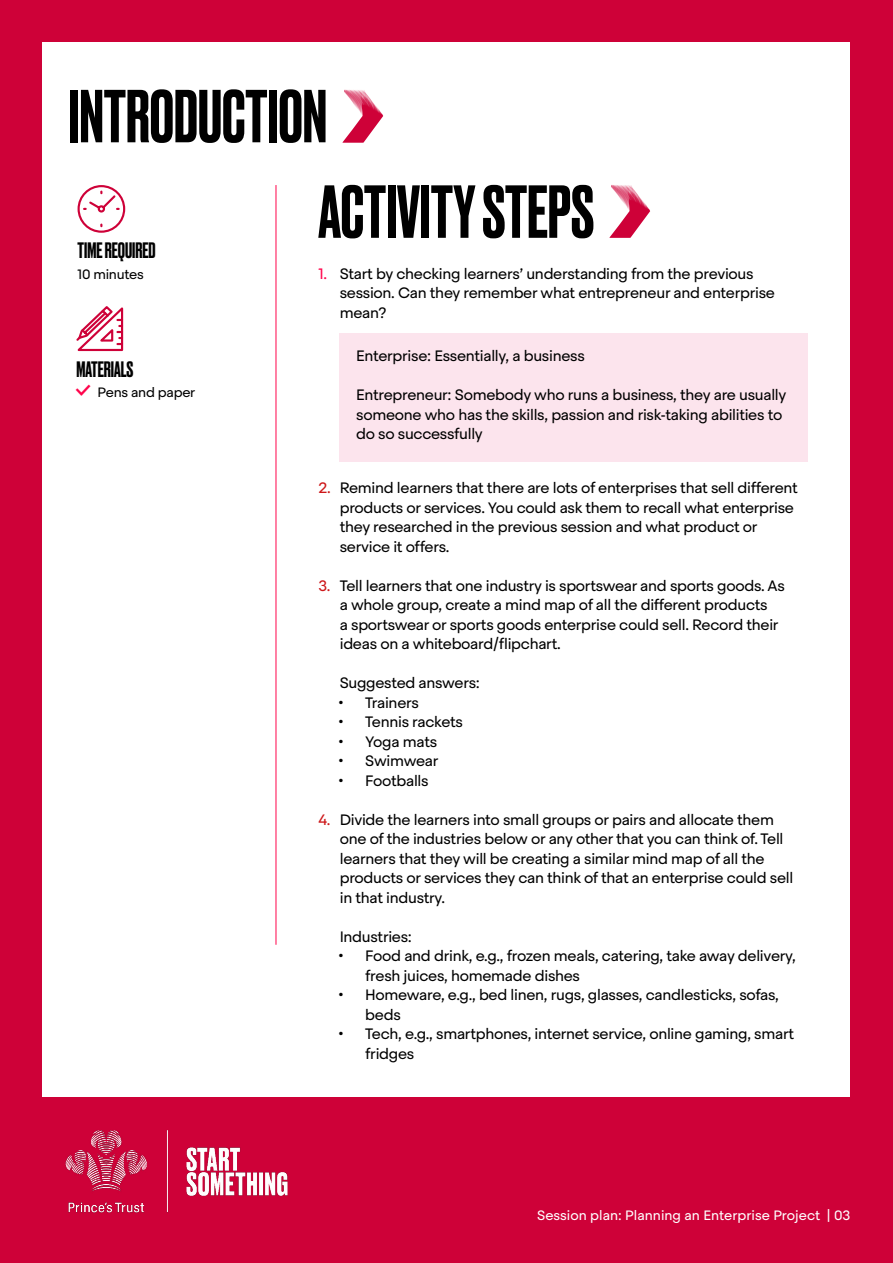
<style>
.page{position:relative;width:893px;height:1263px;background:#fff}
.page>*{position:absolute;margin:0;border:0;box-sizing:border-box;transform-origin:0 0}
.t1{font:500 70.5px "Druk";color:#000}
.t2{font:500 21px "Druk";color:#000}
.t3{font:15px/19.5px "Steradian";letter-spacing:-.02em;color:#000}
.t4{font:13.5px "Steradian";color:#fff}
.t5{font:13.5px "Steradian";letter-spacing:-.02em;color:#000}
.s1{color:#ff034b}
.s2{color:#cd1719}
</style>
<div class="page">
<div style="left:0;top:1px;width:893px;height:1262px;background:#ce0138"></div>
<div style="left:43px;top:43px;width:807px;height:1054px;background:#fff"></div>
<svg style="left:342px;top:90px;width:41px;height:53px"></svg>
<svg style="left:609px;top:185px;width:41px;height:53px"></svg>
<hr style="left:276px;top:185px;width:1px;height:760px;background:#ff034b">
<svg style="left:77px;top:185px;width:49px;height:48px"></svg>
<svg style="left:76px;top:306px;width:48px;height:46px"></svg>
<img style="left:65px;top:1130px;width:223px;height:83px">
<div style="left:339px;top:333px;width:469px;height:128px;background:#fce4ed"></div>
<h1 class="t1" style="left:69px;top:68px;width:260px">INTRODUCTION</h1>
<h2 class="t2" style="left:78px;top:236px;width:80px">TIME REQUIRED</h2>
<p class="t5" style="left:78px;top:266px;width:68px">10 minutes</p>
<h2 class="t2" style="left:76px;top:354px;width:59px">MATERIALS</h2>
<p class="t5" style="left:98px;top:384px;width:99px">Pens and paper</p>
<h1 class="t1" style="left:318px;top:163px;width:277px">ACTIVITY STEPS</h1>
<p class="t3" style="left:340px;top:264px;width:437px;text-indent:-21px"><span class="s1">1.</span> Start by checking learners’ understanding from the previous session. Can they remember what entrepreneur and enterprise mean?</p>
<p class="t3" style="left:356px;top:346px;width:230px">Enterprise: Essentially, a business</p>
<p class="t3" style="left:356px;top:385px;width:432px">Entrepreneur: Somebody who runs a business, they are usually someone who has the skills, passion and risk-taking abilities to do so successfully</p>
<p class="t3" style="left:340px;top:478px;width:460px;text-indent:-21px"><span class="s2">2.</span> Remind learners that there are lots of enterprises that sell different products or services. You could ask them to recall what enterprise they researched in the previous session and what product or service it offers.</p>
<p class="t3" style="left:340px;top:576px;width:447px;text-indent:-21px"><span class="s2">3.</span> Tell learners that one industry is sportswear and sports goods. As a whole group, create a mind map of all the different products<br>a sportswear or sports goods enterprise could sell. Record their ideas on a whiteboard/flipchart.</p>
<p class="t3" style="left:340px;top:673px;width:142px">Suggested answers:</p>
<p class="t3" style="left:338px;top:693px;width:82px">• Trainers</p>
<p class="t3" style="left:338px;top:712px;width:126px">• Tennis rackets</p>
<p class="t3" style="left:338px;top:732px;width:100px">• Yoga mats</p>
<p class="t3" style="left:338px;top:751px;width:102px">• Swimwear</p>
<p class="t3" style="left:338px;top:771px;width:92px">• Footballs</p>
<p class="t3" style="left:340px;top:810px;width:455px;text-indent:-21px"><span class="s2">4.</span> Divide the learners into small groups or pairs and allocate them one of the industries below or any other that you can think of. Tell learners that they will be creating a similar mind map of all the products or services they can think of that an enterprise could sell in that industry.</p>
<p class="t3" style="left:340px;top:927px;width:74px">Industries:</p>
<p class="t3" style="left:365px;top:946px;width:432px;text-indent:-27px">• Food and drink, e.g., frozen meals, catering, take away delivery, fresh juices, homemade dishes</p>
<p class="t3" style="left:365px;top:985px;width:415px;text-indent:-27px">• Homeware, e.g., bed linen, rugs, glasses, candlesticks, sofas, beds</p>
<p class="t3" style="left:365px;top:1024px;width:430px;text-indent:-27px">• Tech, e.g., smartphones, internet service, online gaming, smart fridges</p>
<p class="t4" style="left:537px;top:1207px;width:315px">Session plan: Planning an Enterprise Project | 03</p>
</div>
